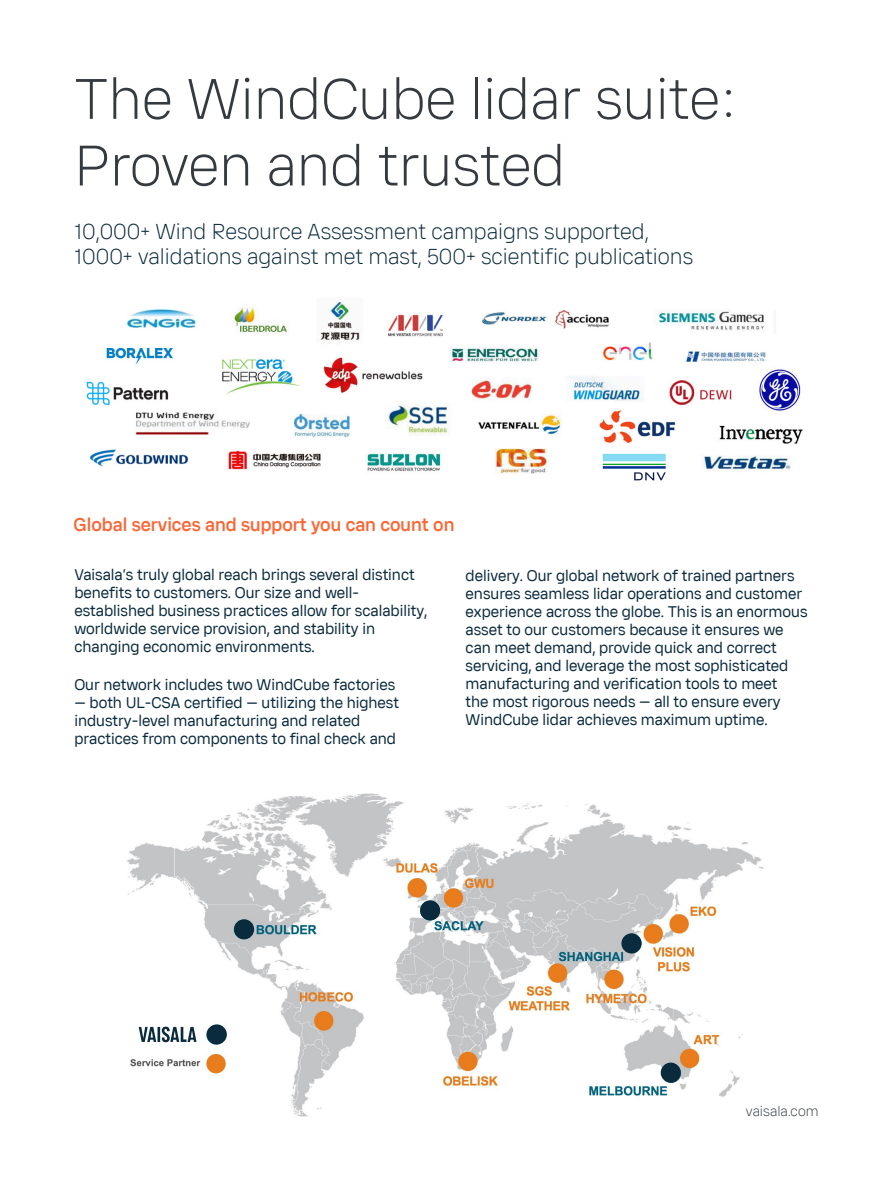
<style>
.page{position:relative;width:893px;height:1191px;background:#fff}
.page>*{position:absolute;margin:0;border:0;box-sizing:border-box;transform-origin:0 0}
.Headline_H3{font:300 55.5px/66.6px "Vaisala Sans Beta 01";color:#343a40}
.Ingress{font:300 21px/25.2px "Vaisala Sans Beta 01";color:#0a2a3d}
.Body{font:500 18px "Vaisala Sans Beta 01";color:#fb6735}
.Body-2{font:15px/18px "Vaisala Sans Beta 01";color:#0a2a3d}
.Body_-_no_lines_align{font:15px/18px "Vaisala Sans Beta 01";color:#0a2a3d}
.t1{font:300 13.5px "Vaisala Sans Beta 01";color:#343a40}
</style>
<div class="page">
<img style="left:86px;top:301px;width:717px;height:173px">
<img style="left:591px;top:450px;width:92px;height:31px">
<img style="left:127px;top:793px;width:637px;height:323px">
<svg style="left:139px;top:1026px;width:23px;height:16px"></svg>
<svg style="left:139px;top:1027px;width:17px;height:15px"></svg>
<hr style="left:157px;top:1027px;width:3px;height:15px;background:#0a2a3d">
<svg style="left:162px;top:1026px;width:35px;height:16px"></svg>
<div style="left:207px;top:1024px;width:20px;height:20px;background:#0a2a3d;border-radius:50%"></div>
<div style="left:234px;top:919px;width:20px;height:20px;background:#0a2a3d;border-radius:50%"></div>
<div style="left:420px;top:900px;width:20px;height:20px;background:#0a2a3d;border-radius:50%"></div>
<div style="left:621px;top:933px;width:20px;height:20px;background:#0a2a3d;border-radius:50%"></div>
<div style="left:661px;top:1062px;width:20px;height:20px;background:#0a2a3d;border-radius:50%"></div>
<p class="Headline_H3" style="left:74px;top:65px;width:664px">The WindCube lidar suite:<br>Proven and trusted</p>
<p class="Ingress" style="left:74px;top:219px;width:620px">10,000+ Wind Resource Assessment campaigns supported,<br>1000+ validations against met mast, 500+ scientific publications</p>
<p class="Body" style="left:74px;top:514px;width:382px">Global services and support you can count on</p>
<p class="Body_-_no_lines_align" style="left:74px;top:566px;width:354px">Vaisala’s truly global reach brings several distinct benefits to customers. Our size and well&shy;established business practices allow for scalability, worldwide service provision, and stability in changing economic environments.</p>
<p class="Body-2" style="left:74px;top:675px;width:322px">Our network includes two WindCube factories</p>
<p class="Body-2" style="left:74px;top:693px;width:326px">— both UL-CSA certified — utilizing the highest industry-level manufacturing and related practices from components to final check and</p>
<p class="Body-2" style="left:466px;top:566px;width:343px">delivery. Our global network of trained partners ensures seamless lidar operations and customer experience across the globe. This is an enormous asset to our customers because it ensures we can meet demand, provide quick and correct servicing, and leverage the most sophisticated manufacturing and verification tools to meet<br>the most rigorous needs — all to ensure every WindCube lidar achieves maximum uptime.</p>
<p class="t1" style="left:746px;top:1103px;width:74px">vaisala.com</p>
</div>
